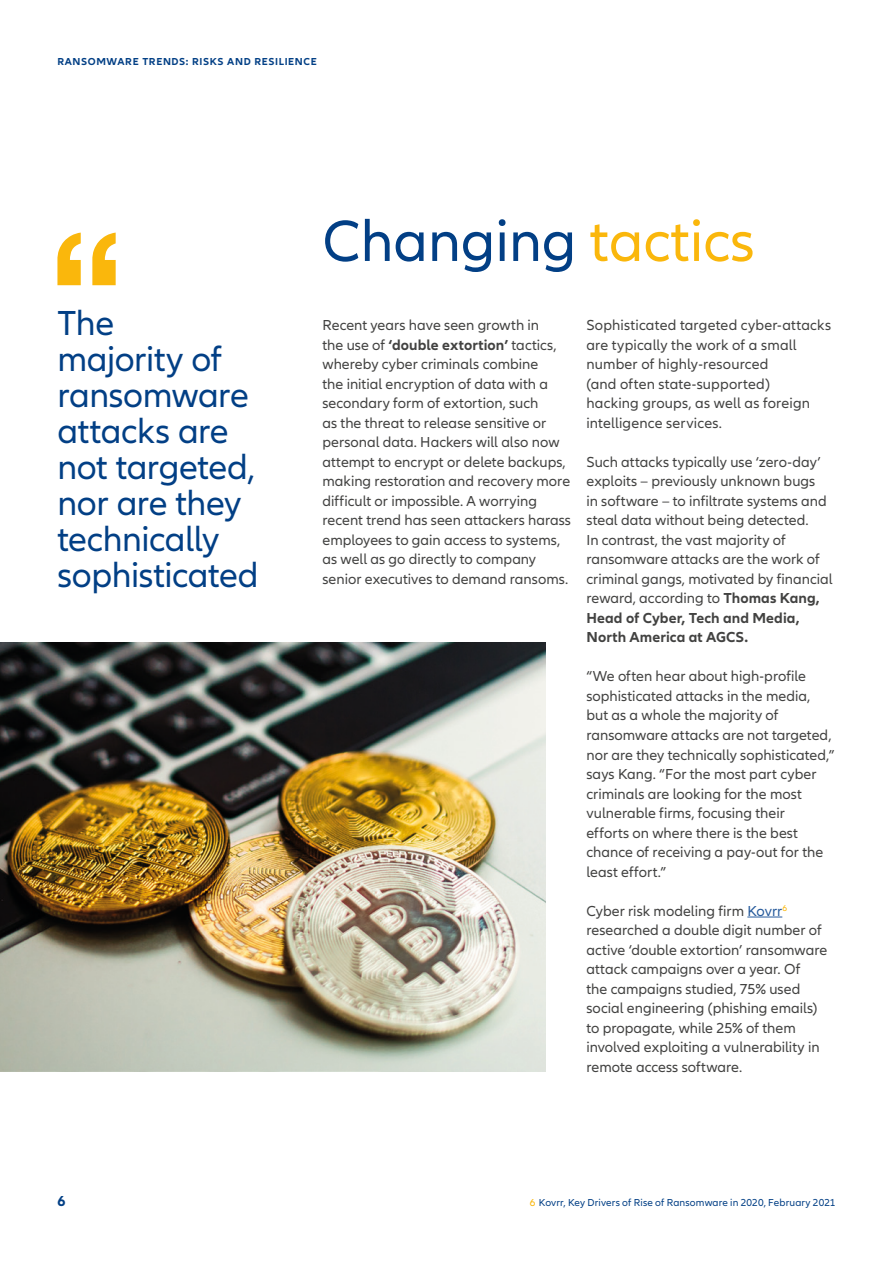
<style>
.page{position:relative;width:893px;height:1263px;background:#fff}
.page>*{position:absolute;margin:0;border:0;box-sizing:border-box;transform-origin:0 0}
.t1{font:60px "Allianz Neo";color:#023f85}
.t2{font:36px/36px "Allianz Neo";letter-spacing:-.01em;color:#023f85}
.Copy_10_13pt{font:15px/19.5px "Allianz Neo";color:#424241}
.t3{font:700 15px "Allianz Neo";color:#023f85}
.Caption_Footer_7_9pt{font:10.5px "Allianz Neo";letter-spacing:.01em;color:#023f85}
.t4{font:700 10.5px "Allianz Neo";letter-spacing:.06em;color:#023f85}
.s1{color:#fab70c}
.s2{font-weight:700}
.s3{color:#275b9c}
</style>
<div class="page">
<hr style="left:747px;top:917px;width:35px;height:1px;background:#275b9c">
<svg style="left:57px;top:233px;width:59px;height:52px"></svg>
<img style="left:0;top:642px;width:546px;height:429px">
<p class="t4" style="left:57px;top:56px;width:261px">RANSOMWARE TRENDS: RISKS AND RESILIENCE</p>
<p class="t1" style="left:322px;top:207px;width:434px">Changing <span class="s1">tactics</span></p>
<p class="t2" style="left:57px;top:306px;width:203px">The<br>majority of ransomware attacks are not targeted, nor are they technically sophisticated</p>
<p class="t3" style="left:57px;top:1192px;width:10px">6</p>
<p class="Copy_10_13pt" style="left:322px;top:316px;width:250px">Recent years have seen growth in<br>the use of <span class="s2">‘double extortion’</span> tactics, whereby cyber criminals combine<br>the initial encryption of data with a secondary form of extortion, such<br>as the threat to release sensitive or personal data. Hackers will also now attempt to encrypt or delete backups, making restoration and recovery more difficult or impossible. A worrying recent trend has seen attackers harass employees to gain access to systems, as well as go directly to company senior executives to demand ransoms.</p>
<p class="Copy_10_13pt" style="left:586px;top:316px;width:246px">Sophisticated targeted cyber‑attacks are typically the work of a small number of highly‑resourced<br>(and often state‑supported)<br>hacking groups, as well as foreign intelligence services.</p>
<p class="Copy_10_13pt" style="left:586px;top:453px;width:248px">Such attacks typically use ‘zero‑day’ exploits – previously unknown bugs<br>in software – to infiltrate systems and steal data without being detected.<br>In contrast, the vast majority of ransomware attacks are the work of criminal gangs, motivated by financial reward, according to <span class="s2">Thomas Kang, Head of Cyber, Tech and Media, North America at AGCS.</span></p>
<p class="Copy_10_13pt" style="left:586px;top:667px;width:250px">“We often hear about high‑profile sophisticated attacks in the media, but as a whole the majority of ransomware attacks are not targeted, nor are they technically sophisticated,” says Kang. “For the most part cyber criminals are looking for the most vulnerable firms, focusing their<br>efforts on where there is the best chance of receiving a pay‑out for the least effort.”</p>
<p class="Copy_10_13pt" style="left:586px;top:901px;width:242px">Cyber risk modeling firm <span class="s3">Kovrr</span><sup>6 </sup>researched a double digit number of active ‘double extortion’ ransomware attack campaigns over a year. Of<br>the campaigns studied, 75% used social engineering (phishing emails) to propagate, while 25% of them involved exploiting a vulnerability in remote access software.</p>
<p class="Caption_Footer_7_9pt" style="left:530px;top:1196px;width:307px"><span class="s1">6</span> Kovrr, Key Drivers of Rise of Ransomware in 2020, February 2021</p>
</div>
